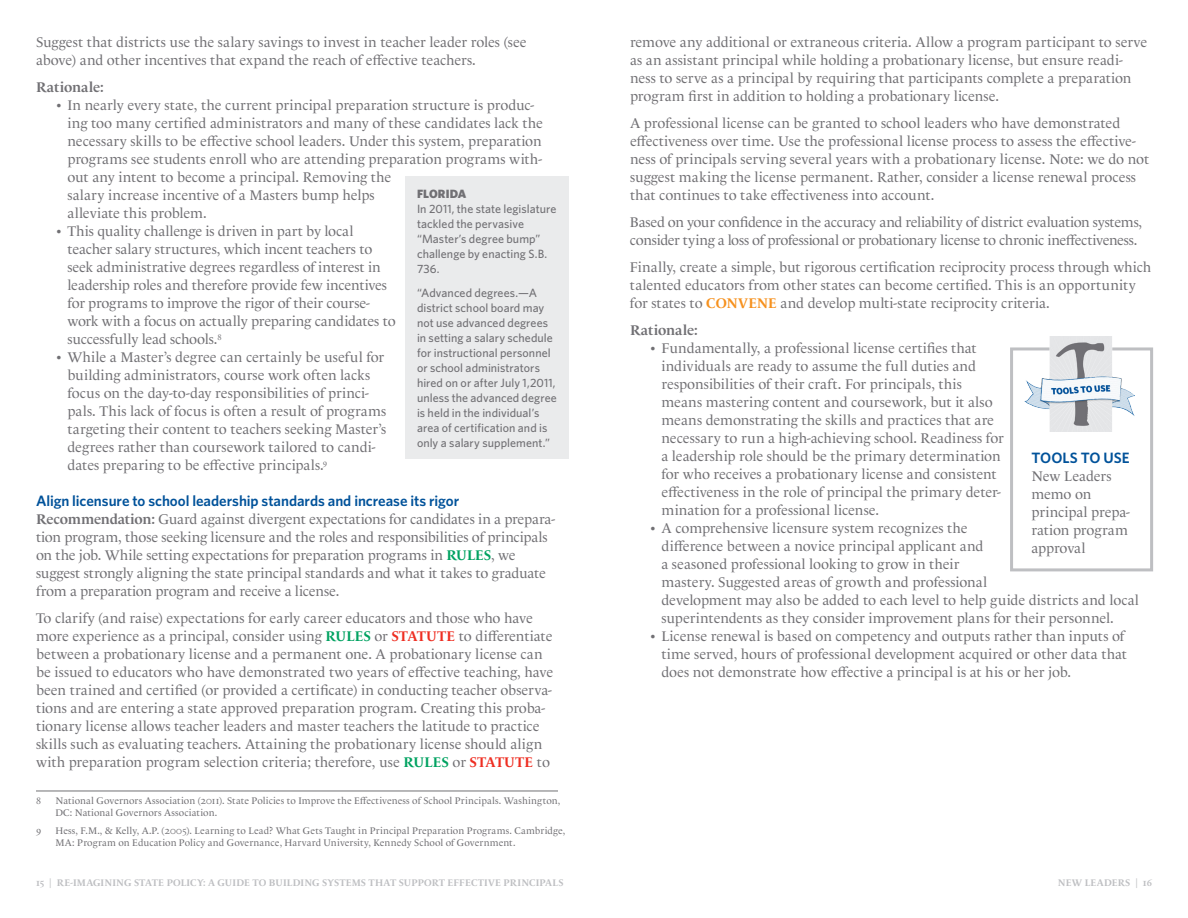
<style>
.page{position:relative;width:1188px;height:918px;background:#fff}
.page>*{position:absolute;margin:0;border:0;box-sizing:border-box;transform-origin:0 0}
.Subheads{font:600 15px "Whitney";letter-spacing:-.005em;color:#01529a}
.Bulleted_list{font:14.25px/18px "Le Monde Livre Classic Std";color:#717074}
.Rationale{font:700 14.25px "Le Monde Livre Classic Std";letter-spacing:.005em;color:#717074}
.sidebar_copy{font:500 12px/15px "Whitney";letter-spacing:.005em;color:#717074}
.sidebar_header{font:900 12px "Whitney";letter-spacing:.01em;color:#717074}
.Footnotes{font:9.75px/12px "Le Monde Livre Classic Std";letter-spacing:.015em;color:#717074}
.t1{font:700 9.75px "Le Monde Livre Classic Std";letter-spacing:.01em;color:#bebfc2}
.s1{font-weight:700}
.s2{font-weight:700;color:#00a261}
.s3{font-weight:700;color:#ee2e22}
.s4{font-weight:700;color:#f6911e}
</style>
<div class="page">
<hr style="left:36px;top:791px;width:522px;height:1px;background:#717074">
<div style="left:405px;top:176px;width:164px;height:283px;background:#eaebec"></div>
<div style="left:1010px;top:347px;width:143px;height:224px;border:3px solid #bebfc2"></div>
<img style="left:1024px;top:337px;width:110px;height:95px">
<p class="Bulleted_list" style="left:36px;top:33px;width:492px">Suggest that districts use the salary savings to invest in teacher leader roles (see above) and other incentives that expand the reach of effective teachers.</p>
<p class="Rationale" style="left:36px;top:79px;width:69px">Rationale:</p>
<p class="Bulleted_list" style="left:68px;top:96px;width:477px;text-indent:-10px">• In nearly every state, the current principal preparation structure is produc&shy;ing too many certified administrators and many of these candidates lack the necessary skills to be effective school leaders. Under this system, preparation programs see students enroll who are attending preparation programs with&shy;out any intent to become a principal. Removing the<br>salary increase incentive of a Masters bump helps<br>alleviate this problem.</p>
<p class="Bulleted_list" style="left:68px;top:222px;width:330px;text-indent:-10px">• This quality challenge is driven in part by local teacher salary structures, which incent teachers to seek administrative degrees regardless of interest in leadership roles and therefore provide few incentives for programs to improve the rigor of their course&shy;work with a focus on actually preparing candidates to successfully lead schools.<sup>8</sup></p>
<p class="Bulleted_list" style="left:68px;top:348px;width:320px;text-indent:-10px">• While a Master’s degree can certainly be useful for building administrators, course work often lacks focus on the day-to-day responsibilities of princi&shy;pals. This lack of focus is often a result of programs targeting their content to teachers seeking Master’s degrees rather than coursework tailored to candi&shy;dates preparing to be effective principals.<sup>9</sup></p>
<p class="Subheads" style="left:36px;top:491px;width:425px">Align licensure to school leadership standards and increase its rigor</p>
<p class="Bulleted_list" style="left:36px;top:510px;width:520px"><span class="s1">Recommendation:</span> Guard against divergent expectations for candidates in a prepara&shy;tion program, those seeking licensure and the roles and responsibilities of principals on the job. While setting expectations for preparation programs in <span class="s2">RULES</span>, we suggest strongly aligning the state principal standards and what it takes to graduate from a preparation program and receive a license.</p>
<p class="Bulleted_list" style="left:36px;top:609px;width:519px">To clarify (and raise) expectations for early career educators and those who have more experience as a principal, consider using <span class="s2">RULES</span> or <span class="s3">STATUTE</span> to differentiate between a probationary license and a permanent one. A probationary license can be issued to educators who have demonstrated two years of effective teaching, have been trained and certified (or provided a certificate) in conducting teacher observa&shy;tions and are entering a state approved preparation program. Creating this proba&shy;tionary license allows teacher leaders and master teachers the latitude to practice skills such as evaluating teachers. Attaining the probationary license should align with preparation program selection criteria; therefore, use <span class="s2">RULES</span> or <span class="s3">STATUTE</span> to</p>
<p class="Footnotes" style="left:36px;top:795px;width:7px">8</p>
<p class="Footnotes" style="left:56px;top:795px;width:506px">National Governors Association (2011). State Policies to Improve the Effectiveness of School Principals. Washington,<br>DC: National Governors Association.</p>
<p class="Footnotes" style="left:36px;top:825px;width:7px">9</p>
<p class="Footnotes" style="left:56px;top:825px;width:511px">Hess, F.M., &amp; Kelly, A.P. (2005). Learning to Lead? What Gets Taught in Principal Preparation Programs. Cambridge,<br>MA: Program on Education Policy and Governance, Harvard University, Kennedy School of Government.</p>
<p class="sidebar_header" style="left:417px;top:186px;width:51px">FLORIDA</p>
<p class="sidebar_copy" style="left:417px;top:201px;width:141px">In 2011, the state legislature tackled the pervasive “Master’s degree bump” challenge by enacting S.B.<br>736.</p>
<p class="sidebar_copy" style="left:417px;top:285px;width:141px">“Advanced degrees.—A district school board may not use advanced degrees in setting a salary schedule for instructional personnel or school administrators hired on or after July 1,2011, unless the advanced degree is held in the individual’s area of certification and is only a salary supplement.”</p>
<p class="Bulleted_list" style="left:630px;top:33px;width:519px">remove any additional or extraneous criteria. Allow a program participant to serve as an assistant principal while holding a probationary license, but ensure readi&shy;ness to serve as a principal by requiring that participants complete a preparation program first in addition to holding a probationary license.</p>
<p class="Bulleted_list" style="left:630px;top:114px;width:521px">A professional license can be granted to school leaders who have demonstrated effectiveness over time. Use the professional license process to assess the effective&shy;ness of principals serving several years with a probationary license. Note: we do not suggest making the license permanent. Rather, consider a license renewal process that continues to take effectiveness into account.</p>
<p class="Bulleted_list" style="left:630px;top:213px;width:514px">Based on your confidence in the accuracy and reliability of district evaluation systems, consider tying a loss of professional or probationary license to chronic ineffectiveness.</p>
<p class="Bulleted_list" style="left:630px;top:258px;width:523px">Finally, create a simple, but rigorous certification reciprocity process through which talented educators from other states can become certified. This is an opportunity for states to <span class="s4">CONVENE</span> and develop multi-state reciprocity criteria.</p>
<p class="Rationale" style="left:630px;top:322px;width:69px">Rationale:</p>
<p class="Bulleted_list" style="left:662px;top:339px;width:344px;text-indent:-10px">• Fundamentally, a professional license certifies that individuals are ready to assume the full duties and responsibilities of their craft. For principals, this means mastering content and coursework, but it also means demonstrating the skills and practices that are necessary to run a high-achieving school. Readiness for a leadership role should be the primary determination for who receives a probationary license and consistent effectiveness in the role of principal the primary deter&shy;mination for a professional license.</p>
<p class="Bulleted_list" style="left:662px;top:519px;width:479px;text-indent:-10px">• A comprehensive licensure system recognizes the<br>difference between a novice principal applicant and<br>a seasoned professional looking to grow in their<br>mastery. Suggested areas of growth and professional<br>development may also be added to each level to help guide districts and local superintendents as they consider improvement plans for their personnel.</p>
<p class="Bulleted_list" style="left:662px;top:627px;width:467px;text-indent:-10px">• License renewal is based on competency and outputs rather than inputs of time served, hours of professional development acquired or other data that does not demonstrate how effective a principal is at his or her job.</p>
<p class="Subheads" style="left:1031px;top:447px;width:100px">TOOLS TO USE</p>
<p class="Bulleted_list" style="left:1031px;top:467px;width:100px">New Leaders memo on principal prepa&shy;ration program approval</p>
<p class="t1" style="left:36px;top:877px;width:529px">15 | RE-IMAGINING STATE POLICY: A GUIDE TO BUILDING SYSTEMS THAT SUPPORT EFFECTIVE PRINCIPALS</p>
<p class="t1" style="left:1058px;top:877px;width:96px">NEW LEADERS | 16</p>
</div>
